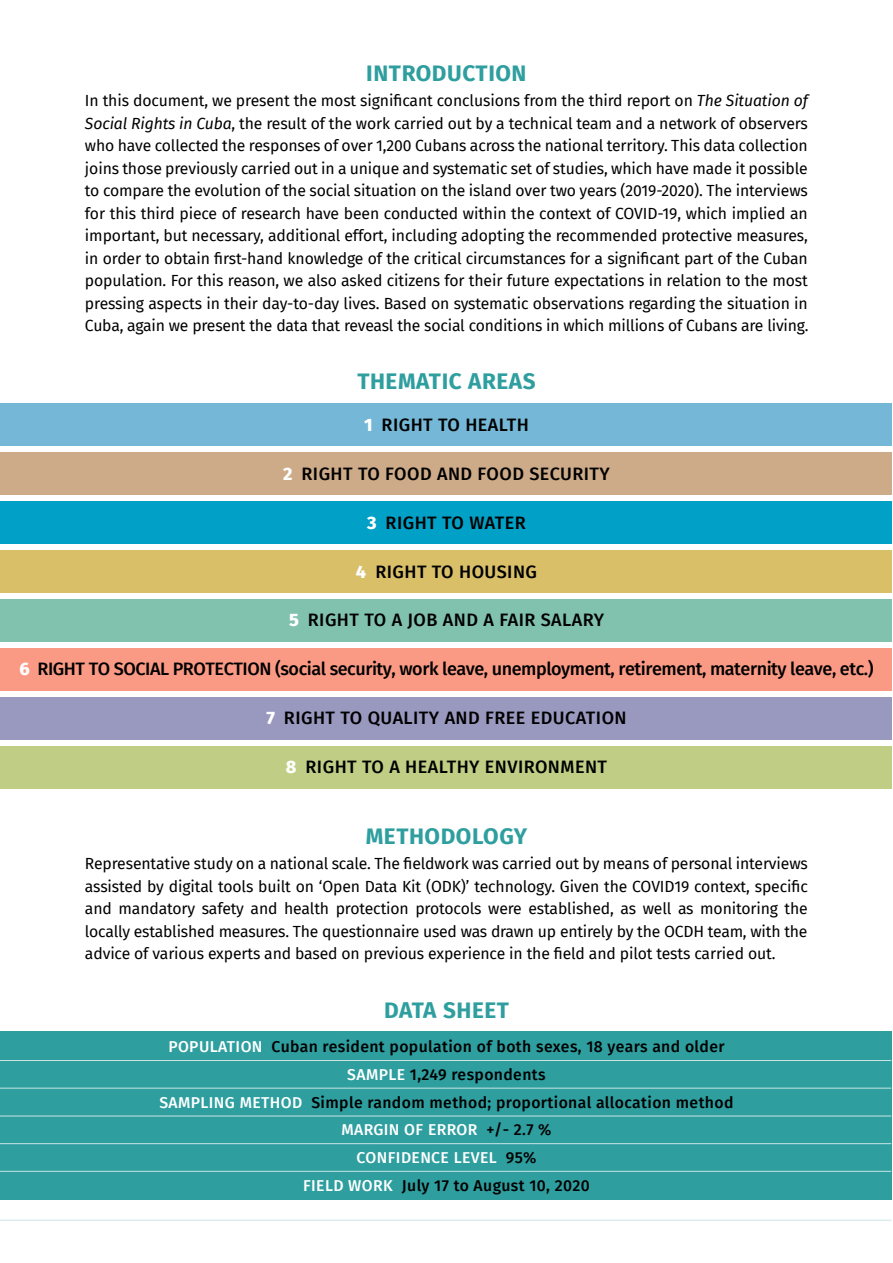
<style>
.page{position:relative;width:893px;height:1263px;background:#fff}
.page>*{position:absolute;margin:0;border:0;box-sizing:border-box;transform-origin:0 0}
.t1{font:700 22.5px "Fira Sans";letter-spacing:.025em;color:#2e9e9f}
.t2{font:500 18px "Fira Sans";letter-spacing:.02em;color:#000}
.t3{font:500 18px "Fira Sans";letter-spacing:-.025em;color:#000}
.t4{font:15.75px/22.5px "Fira Sans";letter-spacing:-.01em;color:#000;text-align:justify}
.t5{font:500 15.75px/27.8px "Fira Sans";letter-spacing:.025em;color:#000;text-align:center}
.s1{font-style:italic}
.s2{font-weight:800;color:#fff}
.s3{color:#fff}
</style>
<div class="page">
<div style="left:1px;top:1031px;width:891px;height:168px;background:#2e9e9f"></div>
<div style="left:1px;top:746px;width:891px;height:42px;background:#bfce84"></div>
<div style="left:1px;top:403px;width:891px;height:43px;background:#74b7d6"></div>
<div style="left:1px;top:452px;width:891px;height:43px;background:#cdab88"></div>
<div style="left:1px;top:501px;width:891px;height:43px;background:#01a0c6"></div>
<div style="left:1px;top:550px;width:891px;height:43px;background:#d8bf68"></div>
<div style="left:1px;top:599px;width:891px;height:43px;background:#80c2ad"></div>
<div style="left:1px;top:648px;width:891px;height:42px;background:#fb9a84"></div>
<div style="left:1px;top:697px;width:891px;height:42px;background:#9998bf"></div>
<hr style="left:0;top:1088px;width:891px;height:1px;background:#c8e6e4">
<hr style="left:0;top:1060px;width:891px;height:1px;background:#c8e6e4">
<hr style="left:0;top:1116px;width:891px;height:1px;background:#c8e6e4">
<hr style="left:0;top:1143px;width:891px;height:1px;background:#c8e6e4">
<hr style="left:0;top:1220px;width:891px;height:1px;background:#c8e6e4">
<hr style="left:0;top:1171px;width:891px;height:1px;background:#c8e6e4">
<h1 class="t1" style="left:366px;top:54px;width:162px">INTRODUCTION</h1>
<p class="t4" style="left:85px;top:89px;width:725px">In this document, we present the most significant conclusions from the third report on <span class="s1">The Situation of Social Rights in Cuba</span>, the result of the work carried out by a technical team and a network of observers who have collected the responses of over 1,200 Cubans across the national territory. This data collection joins those previously carried out in a unique and systematic set of studies, which have made it possible to compare the evolution of the social situation on the island over two years (2019-2020). The interviews for this third piece of research have been conducted within the context of COVID-19, which implied an important, but necessary, additional effort, including adopting the recommended protective measures, in order to obtain first-hand knowledge of the critical circumstances for a significant part of the Cuban population. For this reason, we also asked citizens for their future expectations in relation to the most pressing aspects in their day-to-day lives. Based on systematic observations regarding the situation in Cuba, again we present the data that reveasl the social conditions in which millions of Cubans are living.</p>
<h1 class="t1" style="left:357px;top:362px;width:180px">THEMATIC AREAS</h1>
<p class="t2" style="left:364px;top:411px;width:166px"><span class="s2">1</span> RIGHT TO HEALTH</p>
<p class="t2" style="left:283px;top:459px;width:328px"><span class="s2">2</span> RIGHT TO FOOD AND FOOD SECURITY</p>
<p class="t2" style="left:367px;top:508px;width:160px"><span class="s2">3</span> RIGHT TO WATER</p>
<p class="t2" style="left:356px;top:557px;width:183px"><span class="s2">4</span> RIGHT TO HOUSING</p>
<p class="t2" style="left:289px;top:605px;width:316px"><span class="s2">5</span> RIGHT TO A JOB AND A FAIR SALARY</p>
<p class="t3" style="left:19px;top:654px;width:856px"><span class="s2">6</span> RIGHT TO SOCIAL PROTECTION (social security, work leave, unemployment, retirement, maternity leave, etc.)</p>
<p class="t2" style="left:266px;top:703px;width:362px"><span class="s2">7</span> RIGHT TO QUALITY AND FREE EDUCATION</p>
<p class="t2" style="left:286px;top:752px;width:323px"><span class="s2">8</span> RIGHT TO A HEALTHY ENVIRONMENT</p>
<h1 class="t1" style="left:366px;top:817px;width:163px">METHODOLOGY</h1>
<p class="t4" style="left:85px;top:852px;width:724px">Representative study on a national scale. The fieldwork was carried out by means of personal interviews assisted by digital tools built on ‘Open Data Kit (ODK)’ technology. Given the COVID19 context, specific and mandatory safety and health protection protocols were established, as well as monitoring the locally established measures. The questionnaire used was drawn up entirely by the OCDH team, with the advice of various experts and based on previous experience in the field and pilot tests carried out.</p>
<h1 class="t1" style="left:384px;top:991px;width:126px">DATA SHEET</h1>
<p class="t5" style="left:159px;top:1032px;width:576px"><span class="s3">POPULATION</span> Cuban resident population of both sexes, 18 years and older <span class="s3">SAMPLE</span> 1,249 respondents<br><span class="s3">SAMPLING METHOD</span> Simple random method; proportional allocation method <span class="s3">MARGIN OF ERROR</span> +/- 2.7 %<br><span class="s3">CONFIDENCE LEVEL</span> 95%<br><span class="s3">FIELD WORK</span> July 17 to August 10, 2020</p>
</div>
